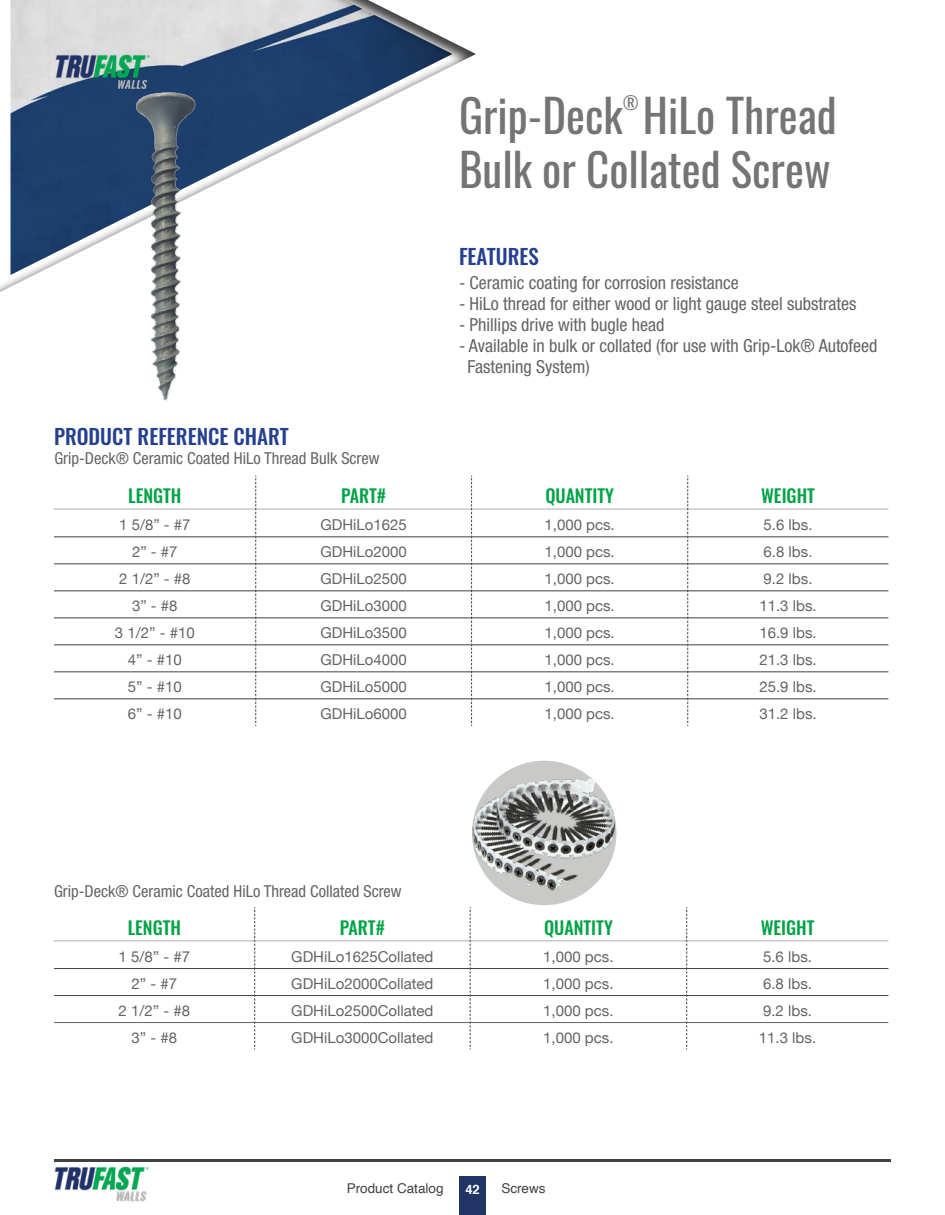
<style>
.page{position:relative;width:945px;height:1215px;background:#fff}
.page>*{position:absolute;margin:0;border:0;box-sizing:border-box;transform-origin:0 0}
.t1{font:45px "Oswald";color:#747474}
.t2{font:500 21px "Oswald";color:#25408f}
.t3{font:condensed 18px "Helvetica Neue LT Std";color:#646464}
.t4{font:500 18px "Oswald";color:#00a346}
.t5{font:18px "Oswald";color:#747474}
.t6{font:condensed 16.5px "Helvetica Neue LT Std";color:#646464}
.t7{font:15px "Helvetica Neue";color:#646464}
.t8{font:13.5px "Helvetica";color:#414042}
.t9{font:700 12.9px "Helvetica";color:#fff}
</style>
<div class="page">
<svg style="left:54px;top:593px;width:834px;height:133px"></svg>
<hr style="left:54px;top:508px;width:201px;height:2px;background:#c9c9c8">
<hr style="left:256px;top:508px;width:215px;height:2px;background:#c9c9c8">
<hr style="left:472px;top:508px;width:215px;height:2px;background:#c9c9c8">
<hr style="left:688px;top:508px;width:200px;height:2px;background:#c9c9c8">
<svg style="left:255px;top:476px;width:1px;height:250px"></svg>
<svg style="left:471px;top:476px;width:1px;height:250px"></svg>
<svg style="left:687px;top:476px;width:1px;height:250px"></svg>
<hr style="left:54px;top:537px;width:202px;height:1px;background:#414042">
<hr style="left:256px;top:537px;width:216px;height:1px;background:#414042">
<hr style="left:472px;top:537px;width:216px;height:1px;background:#414042">
<hr style="left:688px;top:537px;width:200px;height:1px;background:#414042">
<hr style="left:54px;top:564px;width:202px;height:1px;background:#414042">
<hr style="left:256px;top:564px;width:216px;height:1px;background:#414042">
<hr style="left:472px;top:564px;width:216px;height:1px;background:#414042">
<hr style="left:688px;top:564px;width:200px;height:1px;background:#414042">
<hr style="left:54px;top:591px;width:202px;height:1px;background:#414042">
<hr style="left:256px;top:591px;width:216px;height:1px;background:#414042">
<hr style="left:472px;top:591px;width:216px;height:1px;background:#414042">
<hr style="left:688px;top:591px;width:200px;height:1px;background:#414042">
<hr style="left:54px;top:618px;width:202px;height:1px;background:#414042">
<hr style="left:256px;top:618px;width:216px;height:1px;background:#414042">
<hr style="left:472px;top:618px;width:216px;height:1px;background:#414042">
<hr style="left:688px;top:618px;width:200px;height:1px;background:#414042">
<hr style="left:54px;top:645px;width:202px;height:1px;background:#414042">
<hr style="left:256px;top:645px;width:216px;height:1px;background:#414042">
<hr style="left:472px;top:645px;width:216px;height:1px;background:#414042">
<hr style="left:688px;top:645px;width:200px;height:1px;background:#414042">
<hr style="left:54px;top:672px;width:202px;height:1px;background:#414042">
<hr style="left:256px;top:672px;width:216px;height:1px;background:#414042">
<hr style="left:472px;top:672px;width:216px;height:1px;background:#414042">
<hr style="left:688px;top:672px;width:200px;height:1px;background:#414042">
<hr style="left:54px;top:699px;width:202px;height:1px;background:#414042">
<hr style="left:256px;top:699px;width:216px;height:1px;background:#414042">
<hr style="left:472px;top:699px;width:216px;height:1px;background:#414042">
<hr style="left:688px;top:699px;width:200px;height:1px;background:#414042">
<hr style="left:54px;top:940px;width:200px;height:2px;background:#c9c9c8">
<hr style="left:255px;top:940px;width:215px;height:2px;background:#c9c9c8">
<hr style="left:471px;top:940px;width:215px;height:2px;background:#c9c9c8">
<hr style="left:687px;top:940px;width:201px;height:2px;background:#c9c9c8">
<hr style="left:54px;top:968px;width:201px;height:1px;background:#414042">
<hr style="left:255px;top:968px;width:215px;height:1px;background:#414042">
<hr style="left:470px;top:968px;width:217px;height:1px;background:#414042">
<hr style="left:687px;top:968px;width:201px;height:1px;background:#414042">
<hr style="left:54px;top:995px;width:201px;height:1px;background:#414042">
<hr style="left:255px;top:995px;width:215px;height:1px;background:#414042">
<hr style="left:470px;top:995px;width:217px;height:1px;background:#414042">
<hr style="left:687px;top:995px;width:201px;height:1px;background:#414042">
<svg style="left:254px;top:907px;width:1px;height:143px"></svg>
<svg style="left:470px;top:907px;width:1px;height:143px"></svg>
<svg style="left:686px;top:907px;width:1px;height:143px"></svg>
<hr style="left:54px;top:1022px;width:201px;height:1px;background:#646464">
<hr style="left:255px;top:1022px;width:215px;height:1px;background:#646464">
<hr style="left:470px;top:1022px;width:217px;height:1px;background:#646464">
<hr style="left:687px;top:1022px;width:201px;height:1px;background:#646464">
<div style="left:459px;top:1176px;width:27px;height:39px;background:#203566"></div>
<hr style="left:54px;top:1159px;width:837px;height:2px;background:#414042">
<img style="left:54px;top:1166px;width:95px;height:36px">
<div style="left:472px;top:761px;width:144px;height:144px;background:#c9c9c8;border-radius:50%"></div>
<img style="left:472px;top:771px;width:144px;height:124px">
<div style="left:0;top:0;width:479px;height:294px;background:#000;opacity:.75"></div>
<img style="left:135px;top:80px;width:63px;height:321px">
<img style="left:54px;top:54px;width:96px;height:36px">
<p class="t5" style="left:623px;top:87px;width:17px">®</p>
<p class="t1" style="left:459px;top:76px;width:379px">Grip-Deck HiLo Thread</p>
<p class="t1" style="left:459px;top:130px;width:373px">Bulk or Collated Screw</p>
<p class="t2" style="left:459px;top:238px;width:81px">FEATURES</p>
<p class="t2" style="left:54px;top:417px;width:236px">PRODUCT REFERENCE CHART</p>
<p class="t6" style="left:54px;top:449px;width:327px">Grip-Deck® Ceramic Coated HiLo Thread Bulk Screw</p>
<p class="t3" style="left:459px;top:273px;width:281px">- Ceramic coating for corrosion resistance</p>
<p class="t3" style="left:459px;top:294px;width:399px">- HiLo thread for either wood or light gauge steel substrates</p>
<p class="t3" style="left:459px;top:315px;width:207px">- Phillips drive with bugle head</p>
<p class="t3" style="left:459px;top:336px;width:420px">- Available in bulk or collated (for use with Grip-Lok® Autofeed</p>
<p class="t3" style="left:468px;top:357px;width:124px">Fastening System)</p>
<p class="t4" style="left:128px;top:480px;width:55px">LENGTH</p>
<p class="t4" style="left:341px;top:480px;width:46px">PART#</p>
<p class="t4" style="left:545px;top:480px;width:70px">QUANTITY</p>
<p class="t4" style="left:761px;top:480px;width:55px">WEIGHT</p>
<p class="t7" style="left:119px;top:514px;width:73px">1 5/8” - #7</p>
<p class="t7" style="left:320px;top:514px;width:88px">GDHiLo1625</p>
<p class="t7" style="left:545px;top:514px;width:72px">1,000 pcs.</p>
<p class="t7" style="left:764px;top:514px;width:50px">5.6 lbs.</p>
<p class="t7" style="left:132px;top:541px;width:47px">2” - #7</p>
<p class="t7" style="left:320px;top:541px;width:88px">GDHiLo2000</p>
<p class="t7" style="left:545px;top:541px;width:72px">1,000 pcs.</p>
<p class="t7" style="left:764px;top:541px;width:50px">6.8 lbs.</p>
<p class="t7" style="left:119px;top:568px;width:73px">2 1/2” - #8</p>
<p class="t7" style="left:320px;top:568px;width:88px">GDHiLo2500</p>
<p class="t7" style="left:545px;top:568px;width:72px">1,000 pcs.</p>
<p class="t7" style="left:764px;top:568px;width:50px">9.2 lbs.</p>
<p class="t7" style="left:132px;top:595px;width:47px">3” - #8</p>
<p class="t7" style="left:320px;top:595px;width:88px">GDHiLo3000</p>
<p class="t7" style="left:545px;top:595px;width:72px">1,000 pcs.</p>
<p class="t7" style="left:759px;top:595px;width:59px">11.3 lbs.</p>
<p class="t7" style="left:115px;top:622px;width:81px">3 1/2” - #10</p>
<p class="t7" style="left:320px;top:622px;width:88px">GDHiLo3500</p>
<p class="t7" style="left:545px;top:622px;width:72px">1,000 pcs.</p>
<p class="t7" style="left:759px;top:622px;width:59px">16.9 lbs.</p>
<p class="t7" style="left:128px;top:649px;width:55px">4” - #10</p>
<p class="t7" style="left:320px;top:649px;width:88px">GDHiLo4000</p>
<p class="t7" style="left:545px;top:649px;width:72px">1,000 pcs.</p>
<p class="t7" style="left:759px;top:649px;width:59px">21.3 lbs.</p>
<p class="t7" style="left:128px;top:676px;width:55px">5” - #10</p>
<p class="t7" style="left:320px;top:676px;width:88px">GDHiLo5000</p>
<p class="t7" style="left:545px;top:676px;width:72px">1,000 pcs.</p>
<p class="t7" style="left:759px;top:676px;width:59px">25.9 lbs.</p>
<p class="t7" style="left:128px;top:703px;width:55px">6” - #10</p>
<p class="t7" style="left:320px;top:703px;width:88px">GDHiLo6000</p>
<p class="t7" style="left:545px;top:703px;width:72px">1,000 pcs.</p>
<p class="t7" style="left:759px;top:703px;width:59px">31.2 lbs.</p>
<p class="t6" style="left:54px;top:882px;width:349px">Grip-Deck® Ceramic Coated HiLo Thread Collated Screw</p>
<p class="t4" style="left:128px;top:911px;width:55px">LENGTH</p>
<p class="t4" style="left:340px;top:911px;width:46px">PART#</p>
<p class="t4" style="left:544px;top:911px;width:70px">QUANTITY</p>
<p class="t4" style="left:761px;top:911px;width:55px">WEIGHT</p>
<p class="t7" style="left:119px;top:946px;width:73px">1 5/8” - #7</p>
<p class="t7" style="left:291px;top:946px;width:144px">GDHiLo1625Collated</p>
<p class="t7" style="left:543px;top:946px;width:72px">1,000 pcs.</p>
<p class="t7" style="left:763px;top:946px;width:50px">5.6 lbs.</p>
<p class="t7" style="left:132px;top:973px;width:47px">2” - #7</p>
<p class="t7" style="left:291px;top:973px;width:144px">GDHiLo2000Collated</p>
<p class="t7" style="left:543px;top:973px;width:72px">1,000 pcs.</p>
<p class="t7" style="left:763px;top:973px;width:50px">6.8 lbs.</p>
<p class="t7" style="left:119px;top:1000px;width:73px">2 1/2” - #8</p>
<p class="t7" style="left:291px;top:1000px;width:144px">GDHiLo2500Collated</p>
<p class="t7" style="left:543px;top:1000px;width:72px">1,000 pcs.</p>
<p class="t7" style="left:763px;top:1000px;width:50px">9.2 lbs.</p>
<p class="t7" style="left:132px;top:1027px;width:47px">3” - #8</p>
<p class="t7" style="left:291px;top:1027px;width:144px">GDHiLo3000Collated</p>
<p class="t7" style="left:543px;top:1027px;width:72px">1,000 pcs.</p>
<p class="t7" style="left:759px;top:1027px;width:59px">11.3 lbs.</p>
<p class="t8" style="left:347px;top:1178px;width:98px">Product Catalog</p>
<p class="t9" style="left:465px;top:1179px;width:16px">42</p>
<p class="t8" style="left:501px;top:1178px;width:46px">Screws</p>
</div>
